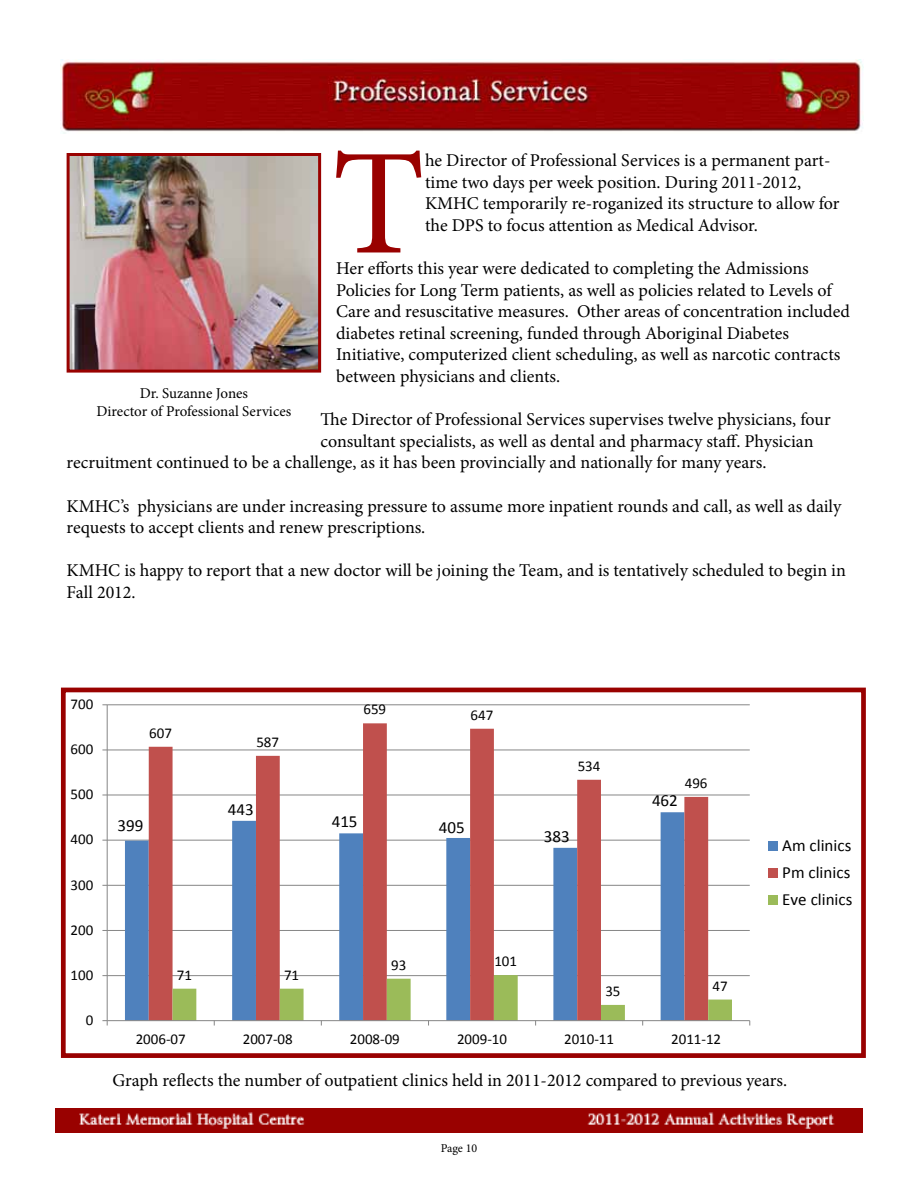
<style>
.page{position:relative;width:918px;height:1188px;background:#fff}
.page>*{position:absolute;margin:0;border:0;box-sizing:border-box;transform-origin:0 0}
.t1{font:150.9px "Minion Pro";color:#990100}
.t2{font:18px/21.6px "Minion Pro";color:#000}
.t3{font:16.95px/27px "Calibri";color:#000}
.t4{font:15px "Calibri";letter-spacing:-.005em;color:#000}
.t5{font:15px/18px "Minion Pro";color:#000;text-align:center}
.t6{font:12px "Minion Pro";letter-spacing:-.005em;color:#000}
</style>
<div class="page">
<img style="left:61px;top:59px;width:803px;height:75px">
<img style="left:71px;top:157px;width:246px;height:212px">
<div style="left:67px;top:153px;width:254px;height:220px;border:3px solid #990100"></div>
<hr style="left:107px;top:975px;width:643px;height:1px;background:#868686">
<hr style="left:107px;top:930px;width:643px;height:1px;background:#868686">
<hr style="left:107px;top:885px;width:643px;height:1px;background:#868686">
<hr style="left:107px;top:840px;width:643px;height:1px;background:#868686">
<hr style="left:107px;top:795px;width:643px;height:1px;background:#868686">
<hr style="left:107px;top:750px;width:643px;height:1px;background:#868686">
<hr style="left:107px;top:704px;width:643px;height:1px;background:#868686">
<svg style="left:125px;top:812px;width:24px;height:208px;background:#6892c4"></svg>
<svg style="left:149px;top:723px;width:559px;height:297px"></svg>
<hr style="left:107px;top:705px;width:1px;height:316px;background:#868686">
<hr style="left:107px;top:1020px;width:643px;height:1px;background:#868686">
<svg style="left:102px;top:1020px;width:6px;height:6px"></svg>
<svg style="left:173px;top:975px;width:559px;height:51px"></svg>
<div style="left:769px;top:841px;width:9px;height:10px;background:#4f81bd"></div>
<div style="left:769px;top:868px;width:9px;height:10px;background:#c0504d"></div>
<div style="left:769px;top:895px;width:9px;height:9px;background:#9bbb59"></div>
<div style="left:61px;top:688px;width:805px;height:370px;border:5px solid #990100"></div>
<img style="left:55px;top:1109px;width:808px;height:24px">
<h1 class="t1" style="left:332px;top:103px;width:95px">T</h1>
<p class="t2" style="left:425px;top:150px;width:416px">he Director of Professional Services is a permanent part&shy;time two days per week position. During 2011-2012, KMHC temporarily re-roganized its structure to allow for the DPS to focus attention as Medical Advisor.</p>
<p class="t2" style="left:336px;top:258px;width:515px">Her efforts this year were dedicated to completing the Admissions Policies for Long Term patients, as well as policies related to Levels of Care and resuscitative measures. Other areas of concentration included diabetes retinal screening, funded through Aboriginal Diabetes Initiative, computerized client scheduling, as well as narcotic contracts between physicians and clients.</p>
<p class="t2" style="left:320px;top:409px;width:512px">The Director of Professional Services supervises twelve physicians, four</p>
<p class="t2" style="left:320px;top:430px;width:495px">consultant specialists, as well as dental and pharmacy staff. Physician</p>
<p class="t2" style="left:67px;top:452px;width:701px">recruitment continued to be a challenge, as it has been provincially and nationally for many years.</p>
<p class="t2" style="left:67px;top:495px;width:776px">KMHC’s physicians are under increasing pressure to assume more inpatient rounds and call, as well as daily requests to accept clients and renew prescriptions.</p>
<p class="t2" style="left:67px;top:560px;width:781px">KMHC is happy to report that a new doctor will be joining the Team, and is tentatively scheduled to begin in<br>Fall 2012.</p>
<p class="t5" style="left:96px;top:385px;width:196px">Dr. Suzanne Jones<br>Director of Professional Services</p>
<p class="t4" style="left:71px;top:695px;width:24px">700</p>
<p class="t4" style="left:71px;top:740px;width:24px">600</p>
<p class="t4" style="left:71px;top:785px;width:24px">500</p>
<p class="t4" style="left:71px;top:830px;width:24px">400</p>
<p class="t4" style="left:71px;top:875px;width:24px">300</p>
<p class="t4" style="left:71px;top:920px;width:24px">200</p>
<p class="t4" style="left:71px;top:965px;width:24px">100</p>
<p class="t4" style="left:86px;top:1010px;width:9px">0</p>
<p class="t4" style="left:149px;top:723px;width:24px">607</p>
<p class="t3" style="left:118px;top:812px;width:27px">399</p>
<p class="t4" style="left:256px;top:732px;width:24px">587</p>
<p class="t3" style="left:228px;top:796px;width:27px">443</p>
<p class="t4" style="left:364px;top:700px;width:24px">659</p>
<p class="t3" style="left:332px;top:808px;width:27px">415</p>
<p class="t4" style="left:471px;top:705px;width:24px">647</p>
<p class="t3" style="left:439px;top:814px;width:27px">405</p>
<p class="t4" style="left:578px;top:756px;width:24px">534</p>
<p class="t3" style="left:544px;top:823px;width:27px">383</p>
<p class="t3" style="left:652px;top:787px;width:27px">462</p>
<p class="t4" style="left:685px;top:774px;width:24px">496</p>
<p class="t4" style="left:177px;top:965px;width:17px">71</p>
<p class="t4" style="left:284px;top:965px;width:17px">71</p>
<p class="t4" style="left:391px;top:955px;width:17px">93</p>
<p class="t4" style="left:494px;top:952px;width:24px">101</p>
<p class="t4" style="left:605px;top:982px;width:17px">35</p>
<p class="t4" style="left:713px;top:976px;width:17px">47</p>
<p class="t4" style="left:136px;top:1030px;width:51px">2006-07</p>
<p class="t4" style="left:243px;top:1030px;width:51px">2007-08</p>
<p class="t4" style="left:350px;top:1030px;width:51px">2008-09</p>
<p class="t4" style="left:457px;top:1030px;width:51px">2009-10</p>
<p class="t4" style="left:564px;top:1030px;width:51px">2010-11</p>
<p class="t4" style="left:671px;top:1030px;width:51px">2011-12</p>
<p class="t3" style="left:782px;top:832px;width:72px">Am clinics<br>Pm clinics<br>Eve clinics</p>
<p class="t2" style="left:112px;top:1070px;width:676px">Graph reflects the number of outpatient clinics held in 2011-2012 compared to previous years.</p>
<p class="t6" style="left:441px;top:1140px;width:38px">Page 10</p>
</div>
